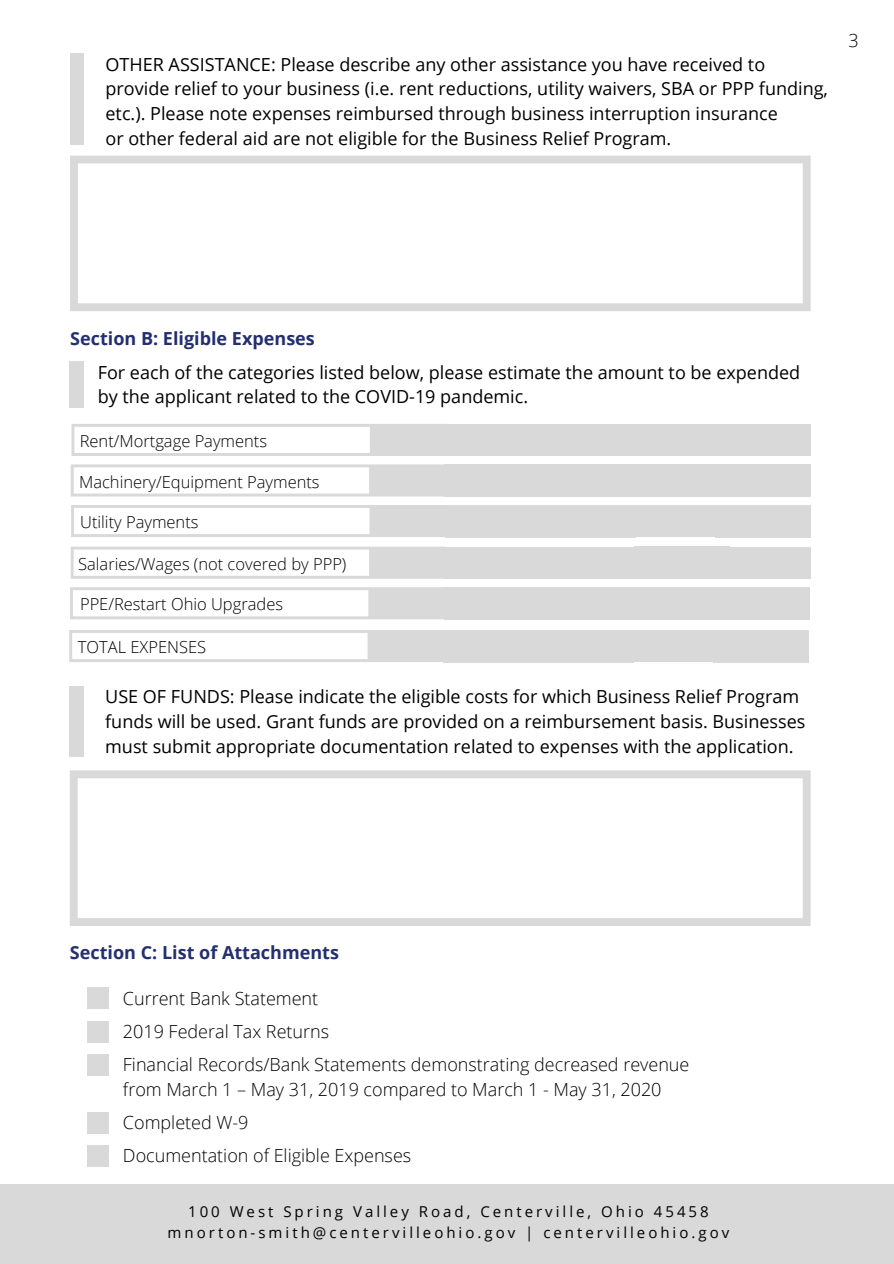
<style>
.page{position:relative;width:894px;height:1264px;background:#fff}
.page>*{position:absolute;margin:0;border:0;box-sizing:border-box;transform-origin:0 0}
.t1{font:18px/24.8px "Open Sans";color:#000}
.t2{font:300 18px/33px "Open Sans";color:#000}
.t3{font:700 18px "Open Sans";color:#242f6f}
.t4{font:300 16.5px "Open Sans";color:#000}
.t5{font:15px/20.2px "Open Sans";letter-spacing:.2em;color:#000;text-align:center}
</style>
<div class="page">
<div style="left:70px;top:53px;width:14px;height:41px;background:#d9d9d9"></div>
<svg style="left:70px;top:156px;width:740px;height:155px"></svg>
<div style="left:70px;top:81px;width:14px;height:41px;background:#d9d9d9"></div>
<div style="left:70px;top:368px;width:13px;height:40px;background:#d9d9d9"></div>
<div style="left:70px;top:361px;width:13px;height:41px;background:#d9d9d9"></div>
<svg style="left:71px;top:424px;width:374px;height:32px"></svg>
<div style="left:445px;top:424px;width:96px;height:32px;background:#d9d9d9"></div>
<div style="left:540px;top:424px;width:96px;height:32px;background:#d9d9d9"></div>
<div style="left:634px;top:424px;width:96px;height:32px;background:#d9d9d9"></div>
<div style="left:715px;top:424px;width:95px;height:32px;background:#d9d9d9"></div>
<svg style="left:71px;top:464px;width:374px;height:32px"></svg>
<div style="left:444px;top:465px;width:96px;height:31px;background:#d9d9d9"></div>
<div style="left:539px;top:465px;width:96px;height:31px;background:#d9d9d9"></div>
<div style="left:633px;top:465px;width:96px;height:31px;background:#d9d9d9"></div>
<div style="left:714px;top:465px;width:96px;height:31px;background:#d9d9d9"></div>
<svg style="left:71px;top:505px;width:374px;height:32px"></svg>
<div style="left:445px;top:505px;width:95px;height:32px;background:#d9d9d9"></div>
<div style="left:540px;top:505px;width:95px;height:32px;background:#d9d9d9"></div>
<div style="left:634px;top:505px;width:96px;height:32px;background:#d9d9d9"></div>
<div style="left:714px;top:505px;width:96px;height:32px;background:#d9d9d9"></div>
<svg style="left:71px;top:546px;width:374px;height:32px"></svg>
<div style="left:444px;top:547px;width:96px;height:31px;background:#d9d9d9"></div>
<div style="left:539px;top:547px;width:96px;height:31px;background:#d9d9d9"></div>
<div style="left:633px;top:547px;width:96px;height:31px;background:#d9d9d9"></div>
<div style="left:714px;top:547px;width:96px;height:31px;background:#d9d9d9"></div>
<svg style="left:70px;top:587px;width:373px;height:32px"></svg>
<div style="left:443px;top:587px;width:96px;height:32px;background:#d9d9d9"></div>
<div style="left:539px;top:587px;width:95px;height:32px;background:#d9d9d9"></div>
<div style="left:633px;top:587px;width:95px;height:32px;background:#d9d9d9"></div>
<div style="left:713px;top:587px;width:96px;height:32px;background:#d9d9d9"></div>
<svg style="left:69px;top:630px;width:374px;height:32px"></svg>
<div style="left:443px;top:630px;width:95px;height:32px;background:#d9d9d9"></div>
<div style="left:538px;top:630px;width:96px;height:32px;background:#d9d9d9"></div>
<div style="left:632px;top:630px;width:96px;height:32px;background:#d9d9d9"></div>
<div style="left:713px;top:630px;width:95px;height:32px;background:#d9d9d9"></div>
<div style="left:0;top:1184px;width:893px;height:79px;background:#d9d9d9"></div>
<div style="left:70px;top:686px;width:13px;height:40px;background:#d9d9d9"></div>
<svg style="left:70px;top:770px;width:740px;height:156px"></svg>
<div style="left:70px;top:716px;width:13px;height:41px;background:#d9d9d9"></div>
<div style="left:70px;top:104px;width:14px;height:41px;background:#d9d9d9"></div>
<div style="left:87px;top:987px;width:21px;height:21px;background:#d9d9d9"></div>
<div style="left:87px;top:1021px;width:21px;height:21px;background:#d9d9d9"></div>
<div style="left:87px;top:1112px;width:22px;height:21px;background:#d9d9d9"></div>
<div style="left:87px;top:1053px;width:21px;height:22px;background:#d9d9d9"></div>
<div style="left:87px;top:1144px;width:21px;height:22px;background:#d9d9d9"></div>
<p class="t1" style="left:105px;top:51px;width:723px">OTHER ASSISTANCE: Please describe any other assistance you have received to provide relief to your business (i.e. rent reductions, utility waivers, SBA or PPP funding, etc.). Please note expenses reimbursed through business interruption insurance<br>or other federal aid are not eligible for the Business Relief Program.</p>
<p class="t2" style="left:848px;top:24px;width:12px">3</p>
<p class="t3" style="left:70px;top:326px;width:246px">Section B: Eligible Expenses</p>
<p class="t1" style="left:98px;top:359px;width:703px">For each of the categories listed below, please estimate the amount to be expended by the applicant related to the COVID-19 pandemic.</p>
<p class="t4" style="left:80px;top:429px;width:189px">Rent/Mortgage Payments</p>
<p class="t4" style="left:79px;top:470px;width:242px">Machinery/Equipment Payments</p>
<p class="t4" style="left:80px;top:511px;width:120px">Utility Payments</p>
<p class="t4" style="left:78px;top:552px;width:270px">Salaries/Wages (not covered by PPP)</p>
<p class="t4" style="left:80px;top:592px;width:204px">PPE/Restart Ohio Upgrades</p>
<p class="t4" style="left:78px;top:635px;width:130px">TOTAL EXPENSES</p>
<p class="t1" style="left:105px;top:684px;width:701px">USE OF FUNDS: Please indicate the eligible costs for which Business Relief Program funds will be used. Grant funds are provided on a reimbursement basis. Businesses must submit appropriate documentation related to expenses with the application.</p>
<p class="t3" style="left:70px;top:940px;width:270px">Section C: List of Attachments</p>
<p class="t2" style="left:123px;top:981px;width:567px">Current Bank Statement<br>2019 Federal Tax Returns<br>Financial Records/Bank Statements demonstrating decreased revenue</p>
<p class="t2" style="left:123px;top:1072px;width:540px">from March 1 – May 31, 2019 compared to March 1 - May 31, 2020<br>Completed W-9<br>Documentation of Eligible Expenses</p>
<p class="t5" style="left:167px;top:1201px;width:563px">100 West Spring Valley Road, Centerville, Ohio 45458 mnorton-smith@centervilleohio.gov | centervilleohio.gov</p>
</div>
